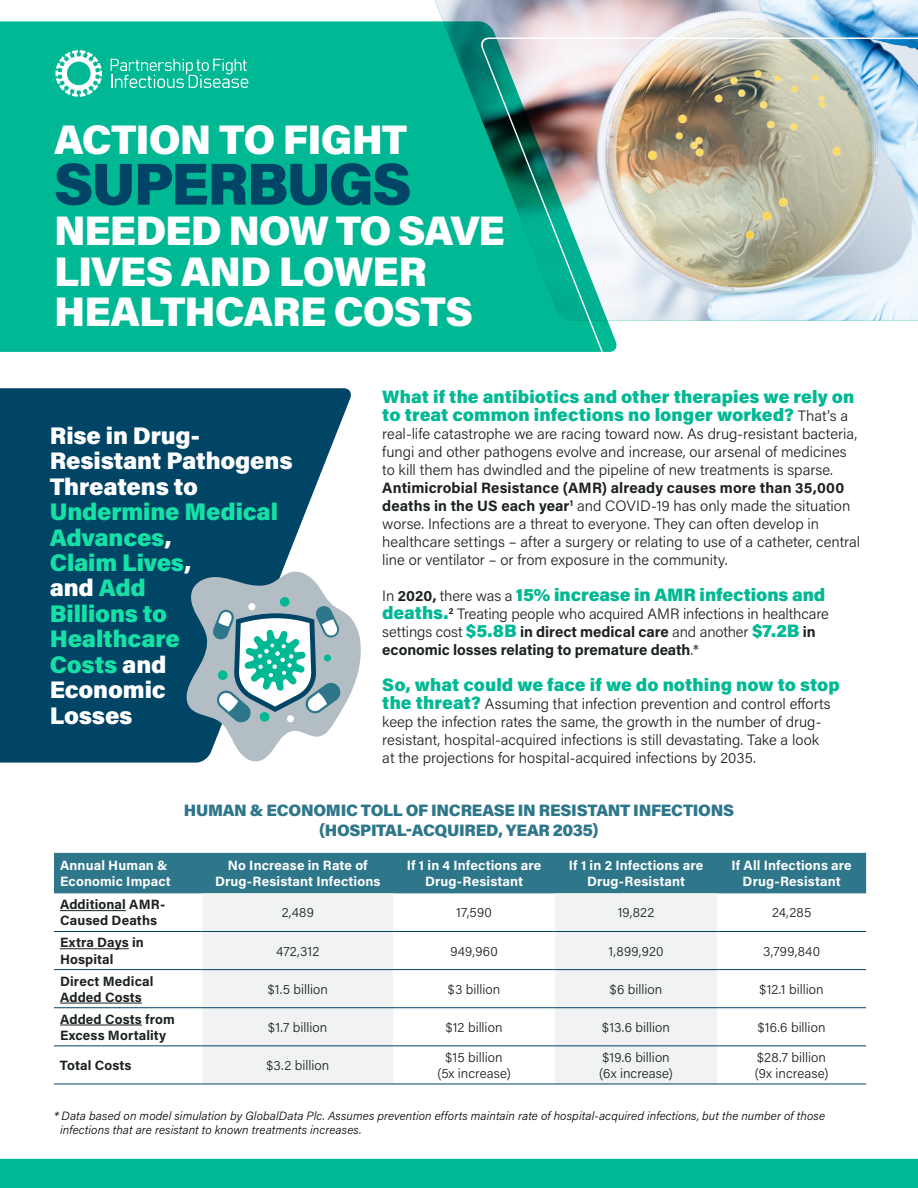
<style>
.page{position:relative;width:918px;height:1188px;background:#fff}
.page>*{position:absolute;margin:0;border:0;box-sizing:border-box;transform-origin:0 0}
.t1{font:900 59.1px "Acumin Pro";letter-spacing:-.03em;color:#046}
.t2{font:900 41.25px/40.5px "Acumin Pro";letter-spacing:-.025em;color:#fff}
.t3{font:900 24px/25.5px "Acumin Pro";letter-spacing:-.01em;color:#15e0a6}
.t4{font:900 24px/25.5px "Acumin Pro";letter-spacing:-.01em;color:#fff}
.t5{font:900 18px/18px "Acumin Pro";color:#00b894}
.t6{font:900 16.5px/19.8px "Acumin Pro";letter-spacing:-.02em;color:#2e768a;text-align:center}
.t7{font:300 15px/18px "Acumin Pro";color:#1c2121}
.t8{font:300 13.5px/16.2px "Acumin Pro";letter-spacing:.005em;color:#1c2121}
.t9{font:700 13.5px/16.2px "Acumin Pro";letter-spacing:.01em;color:#fff;text-align:center}
.t10{font:700 13.5px/16.2px "Acumin Pro";letter-spacing:.01em;color:#1c2121}
.t11{font:italic 300 12px/14.4px "Acumin Pro";letter-spacing:.01em;color:#000}
.s1{font-weight:300;font-size:15px;color:#1c2121}
.s2{font-weight:700}
.s3{font-weight:700;font-size:15px;color:#1c2121}
.s4{font-weight:900;font-size:18px;color:#00b894}
.s5{color:#fff}
</style>
<div class="page">
<svg style="left:0;top:388px;width:351px;height:375px;fill:#046"></svg>
<div style="left:0;top:21px;width:477px;height:331px;background:#00b894"></div>
<img style="left:434px;top:0;width:484px;height:321px">
<svg style="left:111px;top:59px;width:137px;height:29px"></svg>
<svg style="left:56px;top:50px;width:46px;height:47px"></svg>
<div style="left:54px;top:853px;width:812px;height:40px;background:#2e768a"></div>
<svg style="left:202px;top:893px;width:515px;height:191px;fill:#f0f2f3"></svg>
<hr style="left:54px;top:931px;width:148px;height:1px;background:#046">
<hr style="left:202px;top:931px;width:191px;height:1px;background:#046">
<hr style="left:393px;top:931px;width:162px;height:1px;background:#046">
<hr style="left:555px;top:931px;width:162px;height:1px;background:#046">
<hr style="left:717px;top:931px;width:149px;height:1px;background:#046">
<hr style="left:54px;top:969px;width:148px;height:1px;background:#046">
<hr style="left:202px;top:969px;width:191px;height:1px;background:#046">
<hr style="left:393px;top:969px;width:162px;height:1px;background:#046">
<hr style="left:555px;top:969px;width:162px;height:1px;background:#046">
<hr style="left:717px;top:969px;width:149px;height:1px;background:#046">
<hr style="left:54px;top:1007px;width:148px;height:1px;background:#046">
<hr style="left:202px;top:1007px;width:191px;height:1px;background:#046">
<hr style="left:393px;top:1007px;width:162px;height:1px;background:#046">
<hr style="left:555px;top:1007px;width:162px;height:1px;background:#046">
<hr style="left:717px;top:1007px;width:149px;height:1px;background:#046">
<hr style="left:54px;top:1046px;width:148px;height:1px;background:#046">
<hr style="left:202px;top:1046px;width:191px;height:1px;background:#046">
<hr style="left:393px;top:1046px;width:162px;height:1px;background:#046">
<hr style="left:555px;top:1046px;width:162px;height:1px;background:#046">
<hr style="left:717px;top:1046px;width:149px;height:1px;background:#046">
<hr style="left:54px;top:1084px;width:148px;height:1px;background:#046">
<hr style="left:202px;top:1084px;width:191px;height:1px;background:#046">
<hr style="left:393px;top:1084px;width:162px;height:1px;background:#046">
<hr style="left:555px;top:1084px;width:162px;height:1px;background:#046">
<hr style="left:717px;top:1084px;width:149px;height:1px;background:#046">
<hr style="left:60px;top:910px;width:66px;height:1px;background:#1c2121">
<hr style="left:60px;top:948px;width:69px;height:1px;background:#1c2121">
<hr style="left:60px;top:1003px;width:82px;height:1px;background:#1c2121">
<hr style="left:60px;top:1025px;width:82px;height:1px;background:#1c2121">
<img style="left:477px;top:37px;width:441px;height:315px">
<svg style="left:187px;top:572px;width:174px;height:189px"></svg>
<div style="left:0;top:1159px;width:918px;height:29px;background:#00b894"></div>
<h2 class="t2" style="left:54px;top:117px;width:355px">ACTION TO FIGHT</h2>
<h1 class="t1" style="left:54px;top:142px;width:359px">SUPERBUGS</h1>
<h2 class="t2" style="left:54px;top:208px;width:452px">NEEDED NOW TO SAVE<br>LIVES AND LOWER<br>HEALTHCARE COSTS</h2>
<p class="t5" style="left:382px;top:386px;width:474px">What if the antibiotics and other therapies we rely on to treat common infections no longer worked? <span class="s1">That’s a</span></p>
<p class="t7" style="left:382px;top:424px;width:476px">real-life catastrophe we are racing toward now. As drug-resistant bacteria, fungi and other pathogens evolve and increase, our arsenal of medicines to kill them has dwindled and the pipeline of new treatments is sparse.</p>
<p class="t7" style="left:382px;top:478px;width:480px"><span class="s2">Antimicrobial Resistance (AMR) already causes more than 35,000 deaths in the US each year</span><sup>1</sup> and COVID-19 has only made the situation worse. Infections are a threat to everyone. They can often develop in healthcare settings – after a surgery or relating to use of a catheter, central line or ventilator – or from exposure in the community.</p>
<p class="t5" style="left:382px;top:584px;width:444px"><span class="s1">In</span> <span class="s3">2020,</span> <span class="s1">there was a</span> 15% increase in AMR infections and</p>
<p class="t7" style="left:382px;top:604px;width:448px"><span class="s4">deaths.</span><sup>2</sup> Treating people who acquired AMR infections in healthcare settings cost <span class="s4">$5.8B</span> <span class="s2">in direct medical care</span> and another <span class="s4">$7.2B</span> <span class="s2">in economic losses relating to premature death</span>.*</p>
<p class="t5" style="left:382px;top:674px;width:459px">So, what could we face if we do nothing now to stop</p>
<p class="t7" style="left:382px;top:694px;width:450px"><span class="s4">the threat?</span> Assuming that infection prevention and control efforts keep the infection rates the same, the growth in the number of drug&shy;resistant, hospital-acquired infections is still devastating. Take a look at the projections for hospital-acquired infections by 2035.</p>
<p class="t6" style="left:184px;top:799px;width:552px">HUMAN &amp; ECONOMIC TOLL OF INCREASE IN RESISTANT INFECTIONS (HOSPITAL-ACQUIRED, YEAR 2035)</p>
<h3 class="t4" style="left:50px;top:421px;width:244px">Rise in Drug-<br>Resistant Pathogens<br>Threatens to</h3>
<h3 class="t3" style="left:50px;top:498px;width:230px">Undermine Medical<br>Advances<span class="s5">,<br></span>Claim Lives<span class="s5">,<br>and</span> Add<br>Billions to<br>Healthcare<br>Costs <span class="s5">and<br>Economic<br>Losses</span></h3>
<p class="t9" style="left:60px;top:857px;width:112px;text-align:left">Annual Human &amp;<br>Economic Impact</p>
<p class="t9" style="left:215px;top:857px;width:167px">No Increase in Rate of<br>Drug-Resistant Infections</p>
<p class="t9" style="left:407px;top:857px;width:136px">If 1 in 4 Infections are<br>Drug-Resistant</p>
<p class="t9" style="left:569px;top:857px;width:136px">If 1 in 2 Infections are<br>Drug-Resistant</p>
<p class="t9" style="left:731px;top:857px;width:122px">If All Infections are<br>Drug-Resistant</p>
<p class="t10" style="left:60px;top:896px;width:107px">Additional AMR-<br>Caused Deaths</p>
<p class="t8" style="left:282px;top:904px;width:34px">2,489</p>
<p class="t8" style="left:456px;top:904px;width:37px">17,590</p>
<p class="t8" style="left:618px;top:904px;width:38px">19,822</p>
<p class="t8" style="left:772px;top:904px;width:41px">24,285</p>
<p class="t10" style="left:60px;top:934px;width:85px">Extra Days in<br>Hospital</p>
<p class="t8" style="left:276px;top:942px;width:45px">472,312</p>
<p class="t8" style="left:450px;top:942px;width:49px">949,960</p>
<p class="t8" style="left:609px;top:942px;width:57px">1,899,920</p>
<p class="t8" style="left:763px;top:942px;width:59px">3,799,840</p>
<p class="t10" style="left:60px;top:972px;width:95px">Direct Medical<br>Added Costs</p>
<p class="t8" style="left:268px;top:980px;width:62px">$1.5 billion</p>
<p class="t8" style="left:448px;top:980px;width:54px">$3 billion</p>
<p class="t8" style="left:610px;top:980px;width:54px">$6 billion</p>
<p class="t8" style="left:760px;top:980px;width:66px">$12.1 billion</p>
<p class="t10" style="left:60px;top:1010px;width:116px">Added Costs from<br>Excess Mortality</p>
<p class="t8" style="left:268px;top:1018px;width:61px">$1.7 billion</p>
<p class="t8" style="left:446px;top:1018px;width:58px">$12 billion</p>
<p class="t8" style="left:602px;top:1018px;width:69px">$13.6 billion</p>
<p class="t8" style="left:758px;top:1018px;width:69px">$16.6 billion</p>
<p class="t10" style="left:60px;top:1056px;width:73px">Total Costs</p>
<p class="t8" style="left:266px;top:1057px;width:64px">$3.2 billion</p>
<p class="t8" style="left:437px;top:1048px;width:75px;text-align:center">$15 billion (5x increase)</p>
<p class="t8" style="left:599px;top:1048px;width:75px">$19.6 billion (6x increase)</p>
<p class="t8" style="left:755px;top:1048px;width:75px">$28.7 billion (9x increase)</p>
<p class="t11" style="left:60px;top:1108px;width:766px;text-indent:-6px">* Data based on model simulation by GlobalData Plc. Assumes prevention efforts maintain rate of hospital-acquired infections, but the number of those infections that are resistant to known treatments increases.</p>
</div>
